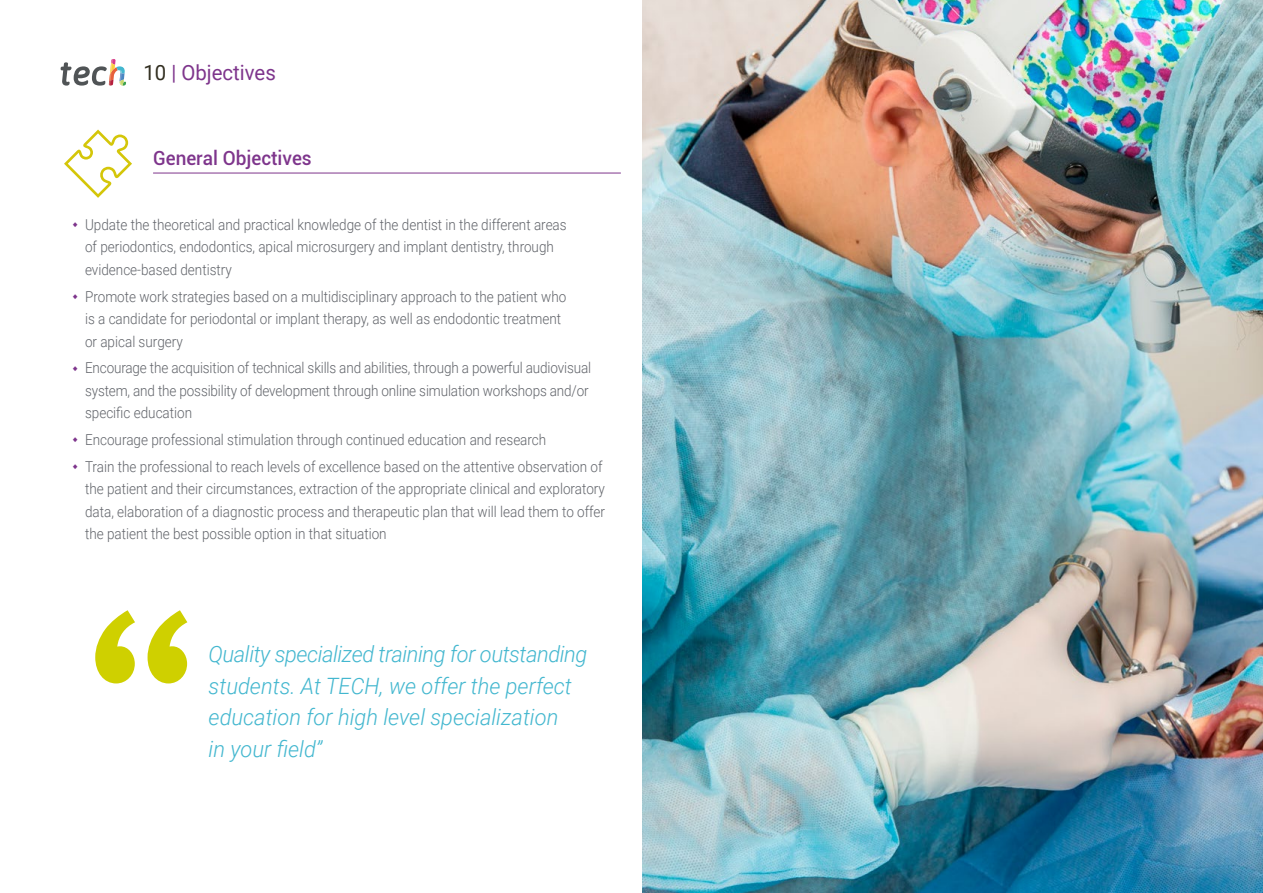
<style>
.page{position:relative;width:1263px;height:893px;background:#fff}
.page>*{position:absolute;margin:0;border:0;box-sizing:border-box;transform-origin:0 0}
.t1{font:italic 300 22.5px/31.5px "Roboto";color:#43b7cf}
.t2{font:21px "Roboto";color:#7e358c}
.t3{font:500 19.5px "Roboto";color:#7e358c}
.t4{font:300 15px/22.5px "Roboto";color:#61646a;scale:.9 1}
.s1{color:#312e20}
</style>
<div class="page">
<hr style="left:153px;top:173px;width:468px;height:1px;background:#7e358c">
<svg style="left:64px;top:130px;width:68px;height:68px"></svg>
<svg style="left:61px;top:59px;width:65px;height:27px"></svg>
<img style="left:642px;top:0;width:621px;height:893px">
<svg style="left:95px;top:610px;width:92px;height:73px"></svg>
<h2 class="t2" style="left:144px;top:57px;width:134px"><span class="s1">10</span> | Objectives</h2>
<h3 class="t3" style="left:153px;top:144px;width:160px">General Objectives</h3>
<p class="t4" style="left:85px;top:213px;width:537px">Update the theoretical and practical knowledge of the dentist in the different areas of periodontics, endodontics, apical microsurgery and implant dentistry, through evidence-based dentistry</p>
<p class="t4" style="left:85px;top:284px;width:536px">Promote work strategies based on a multidisciplinary approach to the patient who is a candidate for periodontal or implant therapy, as well as endodontic treatment or apical surgery</p>
<p class="t4" style="left:85px;top:356px;width:564px">Encourage the acquisition of technical skills and abilities, through a powerful audiovisual system, and the possibility of development through online simulation workshops and/or specific education</p>
<p class="t4" style="left:85px;top:426px;width:576px;line-height:26.7px">Encourage professional stimulation through continued education and research<br>Train the professional to reach levels of excellence based on the attentive observation of</p>
<p class="t4" style="left:85px;top:477px;width:579px;text-align:justify">the patient and their circumstances, extraction of the appropriate clinical and exploratory data, elaboration of a diagnostic process and therapeutic plan that will lead them to offer the patient the best possible option in that situation</p>
<h1 class="t1" style="left:209px;top:638px;width:380px">Quality specialized training for outstanding students. At TECH, we offer the perfect education for high level specialization<br>in your field”</h1>
</div>
